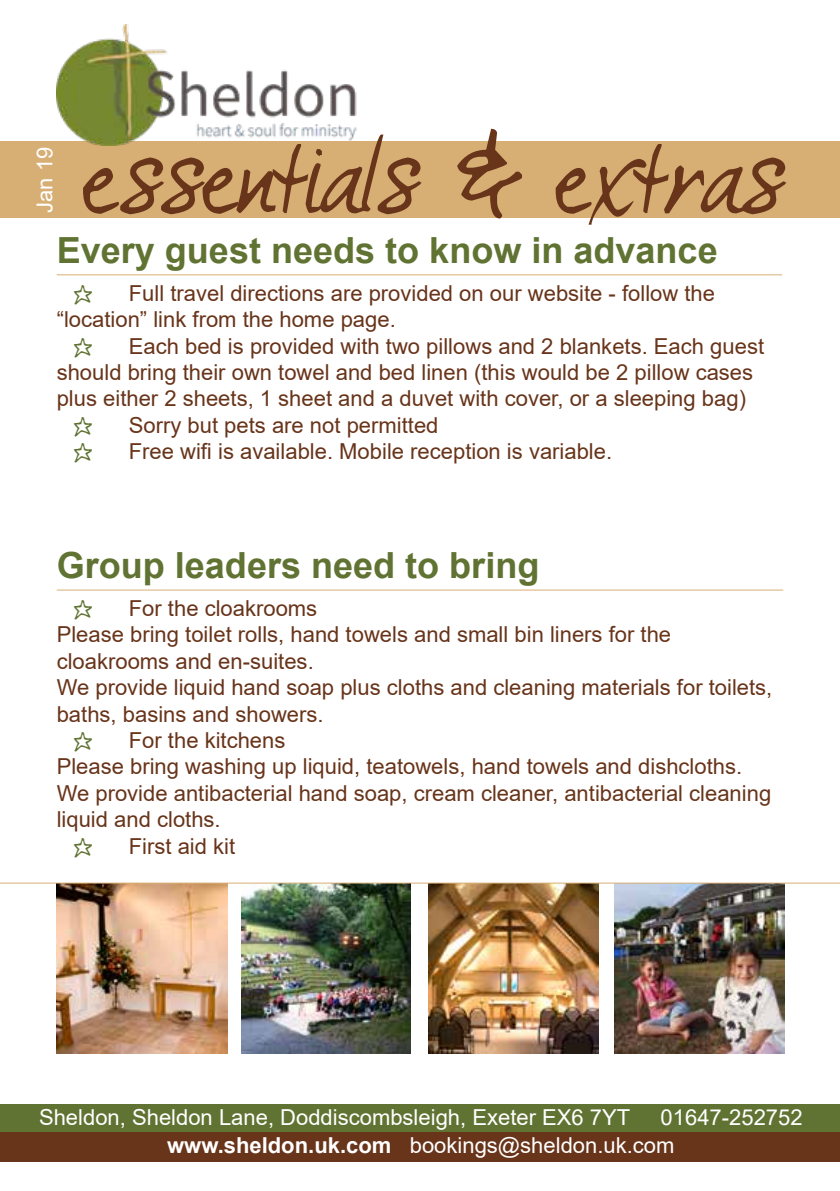
<style>
.page{position:relative;width:840px;height:1191px;background:#fff}
.page>*{position:absolute;margin:0;border:0;box-sizing:border-box;transform-origin:0 0}
.t1{font:120px "Comeunto Me";color:#68341a}
.t2{font:700 36px "Arial";color:#607332}
.t3{font:22px/26.4px "Arial";color:#68341a}
.t4{font:22px/28.2px "Arial";color:#fff}
.s1{font-family:"Comeunto Me";color:#607332}
.s2{font-weight:700}
</style>
<div class="page">
<div style="left:0;top:1104px;width:839px;height:29px;background:#607332"></div>
<div style="left:0;top:1132px;width:839px;height:29px;background:#68341a"></div>
<div style="left:0;top:141px;width:839px;height:77px;background:#d7af75"></div>
<img style="left:57px;top:883px;width:170px;height:170px">
<img style="left:428px;top:883px;width:170px;height:170px">
<img style="left:241px;top:883px;width:169px;height:170px">
<img style="left:614px;top:883px;width:170px;height:170px">
<hr style="left:0;top:882px;width:839px;height:1px;background:#d7af75">
<hr style="left:57px;top:274px;width:724px;height:1px;background:#d7af75">
<hr style="left:57px;top:589px;width:725px;height:1px;background:#d7af75">
<img style="left:57px;top:24px;width:300px;height:122px">
<h1 class="t1" style="left:82px;top:107px;width:702px">essentials &amp; extras</h1>
<h2 class="t2" style="left:57px;top:225px;width:662px">Every guest needs to know in advance</h2>
<p class="t3" style="left:57px;top:280px;width:659px;text-indent:16px"><span class="s1">*</span> Full travel directions are provided on our website - follow the “location” link from the home page.</p>
<p class="t3" style="left:73px;top:332px;width:692px"><span class="s1">*</span> Each bed is provided with two pillows and 2 blankets. Each guest</p>
<p class="t3" style="left:57px;top:359px;width:697px">should bring their own towel and bed linen (this would be 2 pillow cases</p>
<p class="t3" style="left:57px;top:385px;width:690px">plus either 2 sheets, 1 sheet and a duvet with cover, or a sleeping bag)</p>
<p class="t3" style="left:73px;top:412px;width:367px"><span class="s1">*</span> Sorry but pets are not permitted</p>
<p class="t3" style="left:73px;top:438px;width:540px"><span class="s1">*</span> Free wifi is available. Mobile reception is variable.</p>
<p class="t4" style="left:31px;top:213px;width:68px;rotate:-90deg">Jan 19</p>
<h2 class="t2" style="left:57px;top:540px;width:484px">Group leaders need to bring</h2>
<p class="t3" style="left:73px;top:595px;width:246px"><span class="s1">*</span> For the cloakrooms</p>
<p class="t3" style="left:57px;top:621px;width:615px">Please bring toilet rolls, hand towels and small bin liners for the</p>
<p class="t3" style="left:57px;top:647px;width:258px">cloakrooms and en-suites.</p>
<p class="t3" style="left:57px;top:674px;width:716px">We provide liquid hand soap plus cloths and cleaning materials for toilets,</p>
<p class="t3" style="left:57px;top:700px;width:268px">baths, basins and showers.</p>
<p class="t3" style="left:73px;top:727px;width:214px"><span class="s1">*</span> For the kitchens</p>
<p class="t3" style="left:57px;top:753px;width:686px">Please bring washing up liquid, teatowels, hand towels and dishcloths.</p>
<p class="t3" style="left:57px;top:779px;width:715px">We provide antibacterial hand soap, cream cleaner, antibacterial cleaning</p>
<p class="t3" style="left:57px;top:806px;width:165px">liquid and cloths.</p>
<p class="t3" style="left:73px;top:832px;width:164px"><span class="s1">*</span> First aid kit</p>
<p class="t4" style="left:39px;top:1102px;width:592px">Sheldon, Sheldon Lane, Doddiscombsleigh, Exeter EX6 7YT</p>
<p class="t4" style="left:167px;top:1102px;width:636px;text-indent:493px">01647-252752 <span class="s2">www.sheldon.uk.com</span> bookings@sheldon.uk.com</p>
</div>
